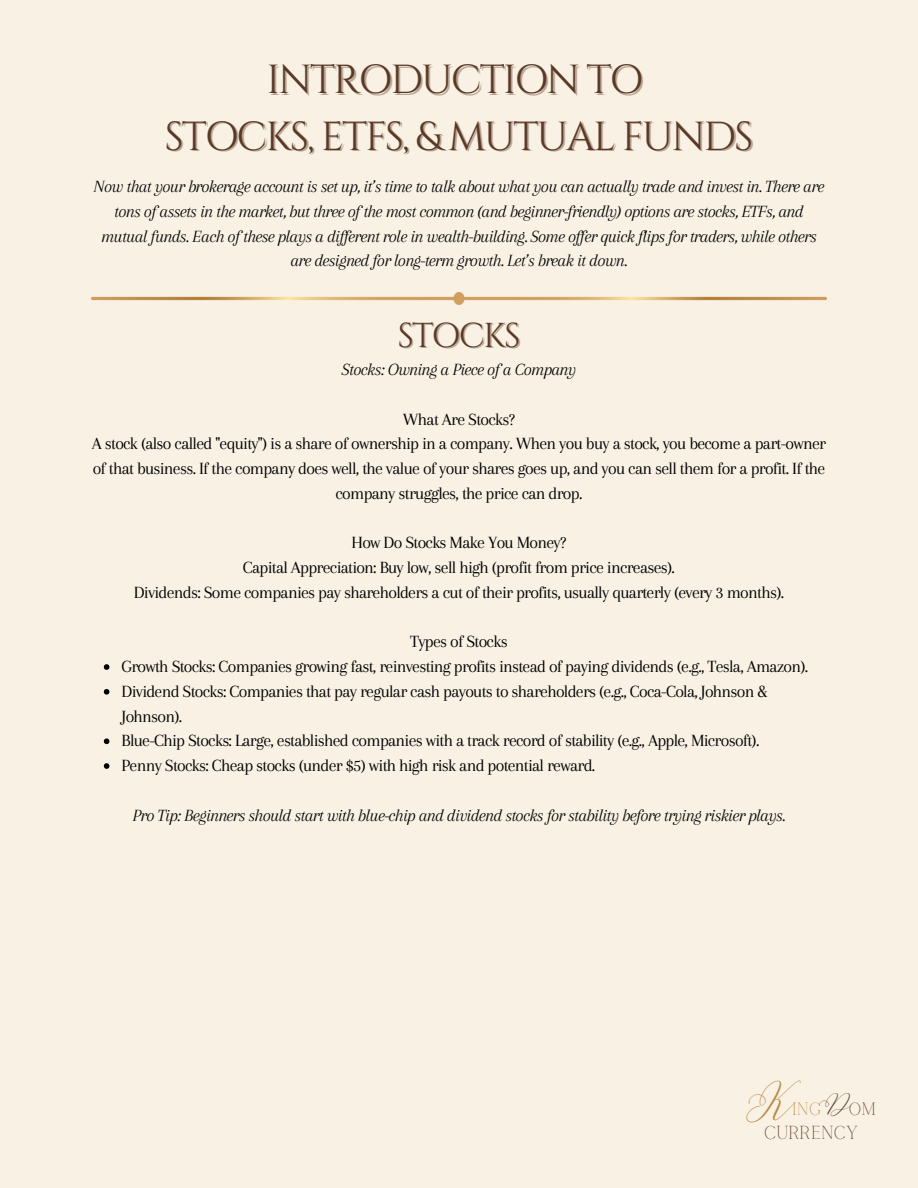
<style>
.page{position:relative;width:918px;height:1188px;background:#f8f1e4}
.page>*{position:absolute;margin:0;border:0;box-sizing:border-box;transform-origin:0 0}
.t1{font:40.5px "Cinzel";letter-spacing:-.05em;color:#5a3825}
.t2{font:34.5px "Cinzel";letter-spacing:-.05em;color:#5a3825}
.t3{font:31.65px "Malibu Ring";color:#b88a44}
.t4{font:18.6px "Calgary";color:#5a3825}
.t5{font:17.7px/24.8px "Arapey";letter-spacing:-.04em;color:#000;text-align:center}
.t6{font:italic 17.7px/24.8px "Arapey";letter-spacing:-.04em;color:#000;text-align:center}
.t7{font:17.7px "Calgary";color:#b88a44}
.t8{font:17.7px "Calgary";color:#5a3825}
.t9{font:17.7px "Malibu Ring";color:#5a3825}
</style>
<div class="page">
<img style="left:92px;top:293px;width:734px;height:11px">
<svg style="left:104px;top:664px;width:5px;height:6px"></svg>
<svg style="left:104px;top:689px;width:5px;height:6px"></svg>
<svg style="left:104px;top:738px;width:5px;height:6px"></svg>
<svg style="left:104px;top:763px;width:5px;height:6px"></svg>
<h1 class="t1" style="left:267px;top:54px;width:378px">INTRODUCTION TO</h1>
<p class="t1" style="left:165px;top:110px;width:590px">STOCKS, ETFS, &amp;MUTUAL FUNDS</p>
<p class="t6" style="left:94px;top:174px;width:732px">Now that your brokerage account is set up, it’s time to talk about what you can actually trade and invest in. There are tons of assets in the market, but three of the most common (and beginner-friendly) options are stocks, ETFs, and mutual funds. Each of these plays a dif erent role in wealth-building. Some of er quick flips for traders, while others are designed for long-term growth. Let’s break it down.</p>
<p class="t2" style="left:397px;top:313px;width:125px">STOCKS</p>
<p class="t6" style="left:342px;top:357px;width:236px">Stocks: Owning a Piece of a Company</p>
<p class="t5" style="left:92px;top:407px;width:736px">What Are Stocks?<br>A stock (also called "equity") is a share of ownership in a company. When you buy a stock, you become a part-owner of that business. If the company does well, the value of your shares goes up, and you can sell them for a profit. If the company struggles, the price can drop.</p>
<h3 class="t5" style="left:134px;top:530px;width:652px">How Do Stocks Make You Money?<br>Capital Appreciation: Buy low, sell high (profit from price increases).<br>Dividends: Some companies pay shareholders a cut of their profits, usually quarterly (every 3 months).</h3>
<p class="t5" style="left:410px;top:629px;width:99px">Types of Stocks</p>
<p class="t5" style="left:122px;top:654px;width:688px">Growth Stocks: Companies growing fast, reinvesting profits instead of paying dividends (e.g., Tesla, Amazon).</p>
<p class="t5" style="left:122px;top:679px;width:648px;text-align:left">Dividend Stocks: Companies that pay regular cash payouts to shareholders (e.g., Coca-Cola, Johnson &amp;<br>Johnson).</p>
<p class="t5" style="left:122px;top:728px;width:639px">Blue-Chip Stocks: Large, established companies with a track record of stability (e.g., Apple, Microsoft).</p>
<h3 class="t5" style="left:122px;top:753px;width:475px">Penny Stocks: Cheap stocks (under $5) with high risk and potential reward.</h3>
<p class="t6" style="left:133px;top:803px;width:654px">Pro Tip: Beginners should start with blue-chip and dividend stocks for stability before trying riskier plays.</p>
<h3 class="t3" style="left:745px;top:1081px;width:48px">K</h3>
<h3 class="t7" style="left:792px;top:1099px;width:31px">ING</h3>
<h3 class="t9" style="left:817px;top:1094px;width:33px">D</h3>
<h3 class="t8" style="left:849px;top:1099px;width:28px">OM</h3>
<h2 class="t4" style="left:764px;top:1123px;width:96px">CURRENCY</h2>
</div>
